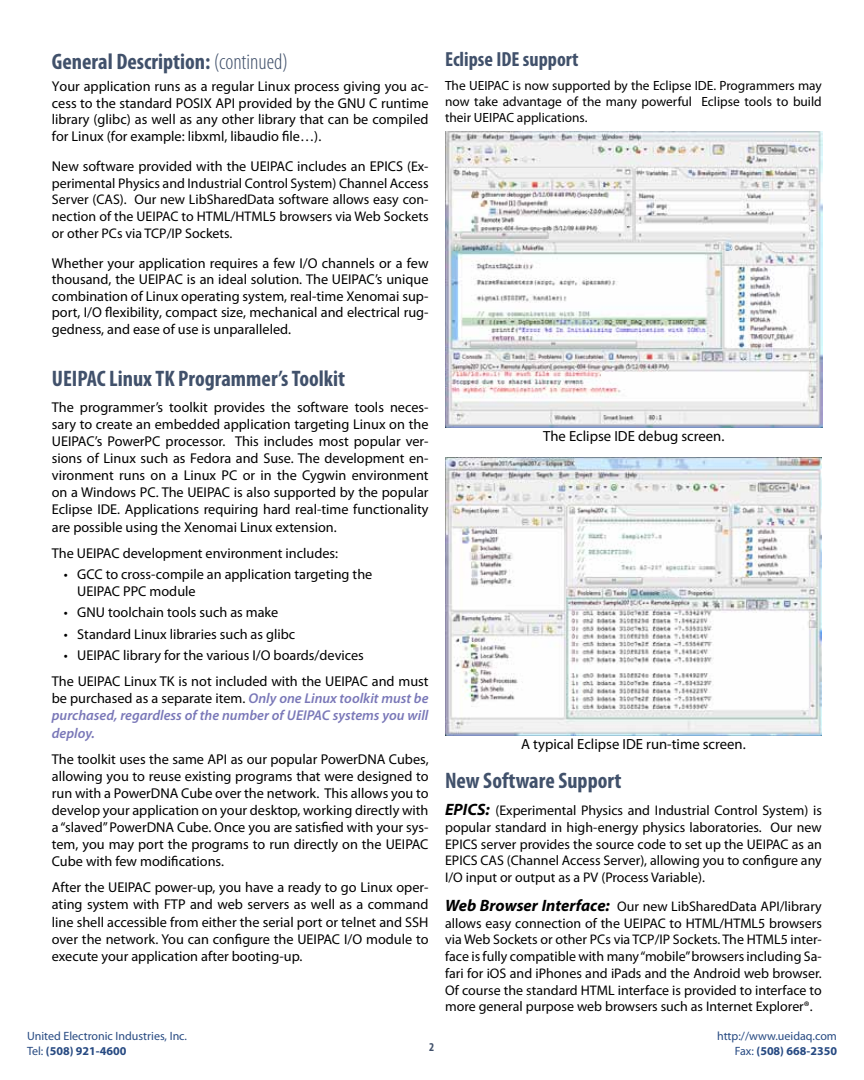
<style>
.page{position:relative;width:864px;height:1080px;background:#fff}
.page>*{position:absolute;margin:0;border:0;box-sizing:border-box;transform-origin:0 0}
.t1{font:700 condensed 22.5px "Myriad Pro";color:#41516b}
.t2{font:700 condensed 20.4px "Myriad Pro";color:#41516b}
.t3{font:14.7px "Myriad Pro";color:#000}
.t4{font:14.25px/17.1px "Myriad Pro";color:#000;text-align:justify}
.t5{font:italic 600 14.25px/17.1px "Myriad Pro";color:#7a78b8;text-align:justify}
.t6{font:13.95px/16.8px "Myriad Pro";color:#000;text-align:justify}
.t7{font:13.35px/16px "Myriad Pro";color:#000;text-align:justify}
.t8{font:12px/14.4px "Myriad Pro";color:#274a82}
.t9{font:700 condensed 12px "Myriad Pro";color:#41516b}
.s1{font-weight:300}
.s2{font-size:13.95px}
.s3{font-weight:400;font-style:normal;color:#000}
.s4{font-weight:700;font-style:italic;font-size:16.5px}
.s5{font-weight:700}
</style>
<div class="page">
<img style="left:445px;top:132px;width:377px;height:296px">
<img style="left:445px;top:458px;width:377px;height:278px">
<h1 class="t1" style="left:52px;top:47px;width:238px">General Description: <span class="s1">(continued)</span></h1>
<p class="t4" style="left:52px;top:78px;width:378px;line-height:16.5px">Your application runs as a regular Linux process giving you ac&shy;cess to the standard POSIX API provided by the GNU C runtime library (glibc) as well as any other library that can be compiled for Linux (for example: libxml, libaudio file…).</p>
<p class="t4" style="left:52px;top:157px;width:378px">New software provided with the UEIPAC includes an EPICS <span class="s2">(Ex-</span></p>
<p class="t6" style="left:52px;top:174px;width:378px">perimental Physics and Industrial Control System) Channel Access Server (CAS). Our new LibSharedData software allows easy con&shy;nection of the UEIPAC to HTML/HTML5 browsers via Web Sockets or other PCs via TCP/IP Sockets.</p>
<p class="t4" style="left:52px;top:255px;width:378px;line-height:16.5px">Whether your application requires a few I/O channels or a few thousand, the UEIPAC is an ideal solution. The UEIPAC’s unique combination of Linux operating system, real-time Xenomai sup&shy;port, I/O flexibility, compact size, mechanical and electrical rug&shy;gedness, and ease of use is unparalleled.</p>
<h1 class="t1" style="left:52px;top:365px;width:295px">UEIPAC Linux TK Programmer’s Toolkit</h1>
<p class="t4" style="left:52px;top:398px;width:378px">The programmer’s toolkit provides the software tools neces&shy;sary to create an embedded application targeting Linux on the UEIPAC’s PowerPC processor. This includes most popular ver&shy;sions of Linux such as Fedora and Suse. The development en&shy;vironment runs on a Linux PC or in the Cygwin environment on a Windows PC. The UEIPAC is also supported by the popular Eclipse IDE. Applications requiring hard real-time functionality are possible using the Xenomai Linux extension.</p>
<p class="t4" style="left:52px;top:544px;width:288px">The UEIPAC development environment includes:</p>
<p class="t4" style="left:77px;top:565px;width:297px;text-indent:-13px">• GCC to cross-compile an application targeting the<br>UEIPAC PPC module</p>
<p class="t4" style="left:64px;top:604px;width:216px">• GNU toolchain tools such as make</p>
<p class="t4" style="left:64px;top:625px;width:233px">• Standard Linux libraries such as glibc</p>
<p class="t4" style="left:52px;top:642px;width:378px;line-height:26.1px;text-indent:12px">• UEIPAC library for the various I/O boards/devices<br>The UEIPAC Linux TK is not included with the UEIPAC and must</p>
<p class="t5" style="left:52px;top:690px;width:378px"><span class="s3">be purchased as a separate item.</span> Only one Linux toolkit must be purchased, regardless of the number of UEIPAC systems you will deploy.</p>
<p class="t4" style="left:52px;top:750px;width:378px">The toolkit uses the same API as our popular PowerDNA Cubes, allowing you to reuse existing programs that were designed to run with a PowerDNA Cube over the network. This allows you to develop your application on your desktop, working directly with a “slaved” PowerDNA Cube. Once you are satisfied with your sys&shy;tem, you may port the programs to run directly on the UEIPAC Cube with few modifications.</p>
<p class="t4" style="left:52px;top:879px;width:378px">After the UEIPAC power-up, you have a ready to go Linux oper&shy;ating system with FTP and web servers as well as a command line shell accessible from either the serial port or telnet and SSH over the network. You can configure the UEIPAC I/O module to execute your application after booting-up.</p>
<h2 class="t2" style="left:445px;top:47px;width:135px">Eclipse IDE support</h2>
<p class="t7" style="left:445px;top:77px;width:378px">The UEIPAC is now supported by the Eclipse IDE. Programmers may now take advantage of the many powerful Eclipse tools to build their UEIPAC applications.</p>
<p class="t3" style="left:543px;top:427px;width:183px">The Eclipse IDE debug screen.</p>
<p class="t3" style="left:521px;top:735px;width:226px">A typical Eclipse IDE run-time screen.</p>
<h1 class="t1" style="left:445px;top:767px;width:178px">New Software Support</h1>
<p class="t6" style="left:445px;top:802px;width:378px"><span class="s4">EPICS:</span> (Experimental Physics and Industrial Control System) is popular standard in high-energy physics laboratories. Our new EPICS server provides the source code to set up the UEIPAC as an EPICS CAS (Channel Access Server), allowing you to configure any I/O input or output as a PV (Process Variable).</p>
<p class="t6" style="left:445px;top:898px;width:378px"><span class="s4">Web Browser Interface:</span> Our new LibSharedData API/library allows easy connection of the UEIPAC to HTML/HTML5 browsers via Web Sockets or other PCs via TCP/IP Sockets. The HTML5 inter&shy;face is fully compatible with many “mobile” browsers including Sa&shy;fari for iOS and iPhones and iPads and the Android web browser.<br>Of course the standard HTML interface is provided to interface to more general purpose web browsers such as Internet Explorer®.</p>
<p class="t8" style="left:27px;top:1029px;width:162px">United Electronic Industries, Inc.<br>Tel: <span class="s5">(508) 921-4600</span></p>
<p class="t8" style="left:717px;top:1029px;width:121px;text-align:right">http://www.ueidaq.com<br>Fax: <span class="s5">(508) 668-2350</span></p>
<p class="t9" style="left:429px;top:1040px;width:7px">2</p>
</div>
